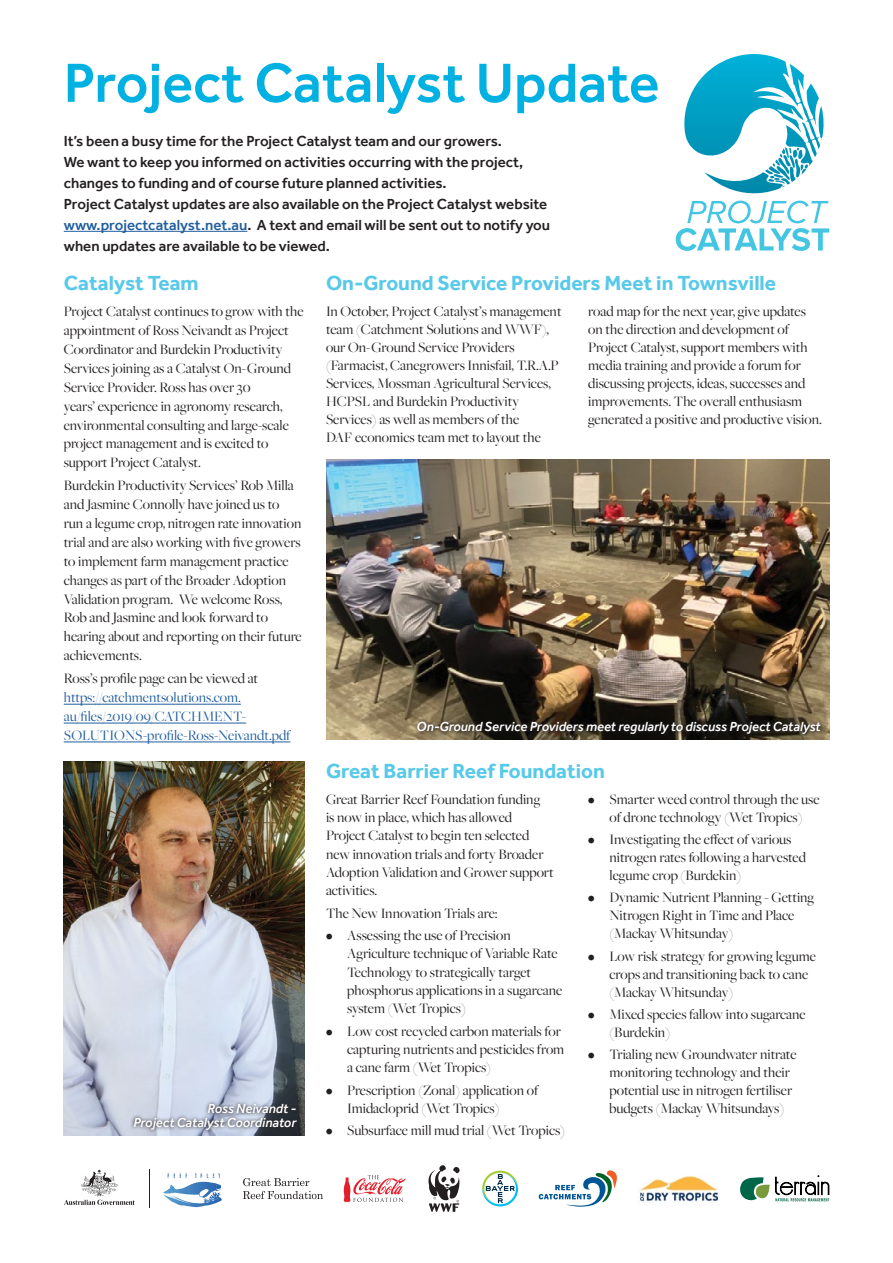
<style>
.page{position:relative;width:893px;height:1263px;background:#fff}
.page>*{position:absolute;margin:0;border:0;box-sizing:border-box;transform-origin:0 0}
.t1{font:500 57px "Effra";color:#00b1e1}
.t2{font:700 21px "Effra";color:#58c9e8}
.t3{font:15px/18px "Freight Big Pro";color:#231f20}
.t4{font:500 15px/21px "Effra";color:#231f20}
.t5{font:15px/18.9px "Freight Big Pro";color:#215e9e}
.t6{font:italic 500 13.5px "Effra";color:#fff}
.s1{color:#215e9e}
</style>
<div class="page">
<hr style="left:64px;top:231px;width:183px;height:1px;background:#215e9e">
<hr style="left:64px;top:704px;width:177px;height:1px;background:#215e9e">
<hr style="left:64px;top:723px;width:182px;height:1px;background:#215e9e">
<hr style="left:64px;top:742px;width:226px;height:1px;background:#215e9e">
<svg style="left:676px;top:201px;width:153px;height:50px"></svg>
<svg style="left:684px;top:58px;width:136px;height:99px"></svg>
<svg style="left:482px;top:1170px;width:36px;height:36px"></svg>
<img style="left:640px;top:1176px;width:79px;height:29px">
<svg style="left:740px;top:1176px;width:89px;height:25px"></svg>
<svg style="left:64px;top:1169px;width:71px;height:36px"></svg>
<hr style="left:149px;top:1169px;width:1px;height:39px;background:#231f20">
<svg style="left:163px;top:1173px;width:58px;height:28px"></svg>
<svg style="left:243px;top:1178px;width:80px;height:21px"></svg>
<svg style="left:344px;top:1175px;width:62px;height:27px"></svg>
<svg style="left:539px;top:1170px;width:78px;height:37px"></svg>
<svg style="left:428px;top:1165px;width:32px;height:47px"></svg>
<img style="left:326px;top:459px;width:503px;height:281px">
<svg style="left:413px;top:719px;width:411px;height:19px;background:#312b20"></svg>
<img style="left:64px;top:761px;width:241px;height:374px">
<svg style="left:130px;top:1100px;width:171px;height:33px;background:#9198a6"></svg>
<h1 class="t1" style="left:64px;top:49px;width:597px">Project Catalyst Update</h1>
<p class="t4" style="left:64px;top:130px;width:488px">It’s been a busy time for the Project Catalyst team and our growers.<br>We want to keep you informed on activities occurring with the project, changes to funding and of course future planned activities.<br>Project Catalyst updates are also available on the Project Catalyst website <span class="s1">www.projectcatalyst.net.au</span>. A text and email will be sent out to notify you when updates are available to be viewed.</p>
<h2 class="t2" style="left:64px;top:271px;width:136px">Catalyst Team</h2>
<h2 class="t2" style="left:326px;top:271px;width:452px">On-Ground Service Providers Meet in Townsville</h2>
<p class="t3" style="left:64px;top:302px;width:241px;line-height:18.9px">Project Catalyst continues to grow with the appointment of Ross Neivandt as Project Coordinator and Burdekin Productivity Services joining as a Catalyst On-Ground Service Provider. Ross has over 30<br>years’ experience in agronomy research, environmental consulting and large-scale project management and is excited to support Project Catalyst.</p>
<p class="t3" style="left:64px;top:476px;width:240px;line-height:18.9px">Burdekin Productivity Services’ Rob Milla and Jasmine Connolly have joined us to run a legume crop, nitrogen rate innovation trial and are also working with five growers to implement farm management practice changes as part of the Broader Adoption Validation program. We welcome Ross, Rob and Jasmine and look forward to hearing about and reporting on their future achievements.</p>
<p class="t3" style="left:64px;top:669px;width:196px">Ross’s profile page can be viewed at</p>
<p class="t5" style="left:64px;top:688px;width:228px">https://catchmentsolutions.com. au/files/2019/09/CATCHMENT-<br>SOLUTIONS-profile-Ross-Neivandt.pdf</p>
<p class="t3" style="left:326px;top:302px;width:237px">In October, Project Catalyst’s management team (Catchment Solutions and WWF), our On-Ground Service Providers (Farmacist, Canegrowers Innisfail, T.R.A.P Services, Mossman Agricultural Services, HCPSL and Burdekin Productivity Services) as well as members of the<br>DAF economics team met to layout the</p>
<p class="t3" style="left:588px;top:302px;width:235px">road map for the next year, give updates on the direction and development of Project Catalyst, support members with media training and provide a forum for discussing projects, ideas, successes and improvements. The overall enthusiasm generated a positive and productive vision.</p>
<p class="t6" style="left:417px;top:719px;width:406px">On-Ground Service Providers meet regularly to discuss Project Catalyst</p>
<h2 class="t2" style="left:326px;top:758px;width:280px">Great Barrier Reef Foundation</h2>
<p class="t3" style="left:326px;top:789px;width:229px">Great Barrier Reef Foundation funding<br>is now in place, which has allowed Project Catalyst to begin ten selected new innovation trials and forty Broader Adoption Validation and Grower support activities.</p>
<p class="t3" style="left:326px;top:903px;width:173px">The New Innovation Trials are:</p>
<p class="t3" style="left:347px;top:926px;width:216px;text-indent:-21px">• Assessing the use of Precision Agriculture technique of Variable Rate Technology to strategically target phosphorus applications in a sugarcane system (Wet Tropics)</p>
<p class="t3" style="left:347px;top:1021px;width:219px;text-indent:-21px">• Low cost recycled carbon materials for capturing nutrients and pesticides from a cane farm (Wet Tropics)</p>
<p class="t3" style="left:347px;top:1080px;width:193px;text-indent:-21px">• Prescription (Zonal) application of<br>Imidacloprid (Wet Tropics)</p>
<p class="t3" style="left:326px;top:1121px;width:241px">• Subsurface mill mud trial (Wet Tropics)</p>
<p class="t3" style="left:588px;top:790px;width:233px;text-align:center">• Smarter weed control through the use of drone technology (Wet Tropics)</p>
<p class="t3" style="left:609px;top:830px;width:198px;text-indent:-21px">• Investigating the effect of various nitrogen rates following a harvested legume crop (Burdekin)</p>
<p class="t3" style="left:609px;top:888px;width:206px;text-indent:-21px">• Dynamic Nutrient Planning - Getting<br>Nitrogen Right in Time and Place (Mackay Whitsunday)</p>
<p class="t3" style="left:609px;top:946px;width:208px;text-indent:-21px">• Low risk strategy for growing legume crops and transitioning back to cane (Mackay Whitsunday)</p>
<p class="t3" style="left:609px;top:1005px;width:198px;text-indent:-21px">• Mixed species fallow into sugarcane (Burdekin)</p>
<p class="t3" style="left:609px;top:1045px;width:189px;text-indent:-21px">• Trialing new Groundwater nitrate monitoring technology and their potential use in nitrogen fertiliser</p>
<p class="t6" style="left:208px;top:1101px;width:90px">Ross Neivandt -</p>
<p class="t3" style="left:609px;top:1099px;width:176px">budgets (Mackay Whitsundays)</p>
<p class="t6" style="left:133px;top:1114px;width:164px">Project Catalyst Coordinator</p>
</div>
